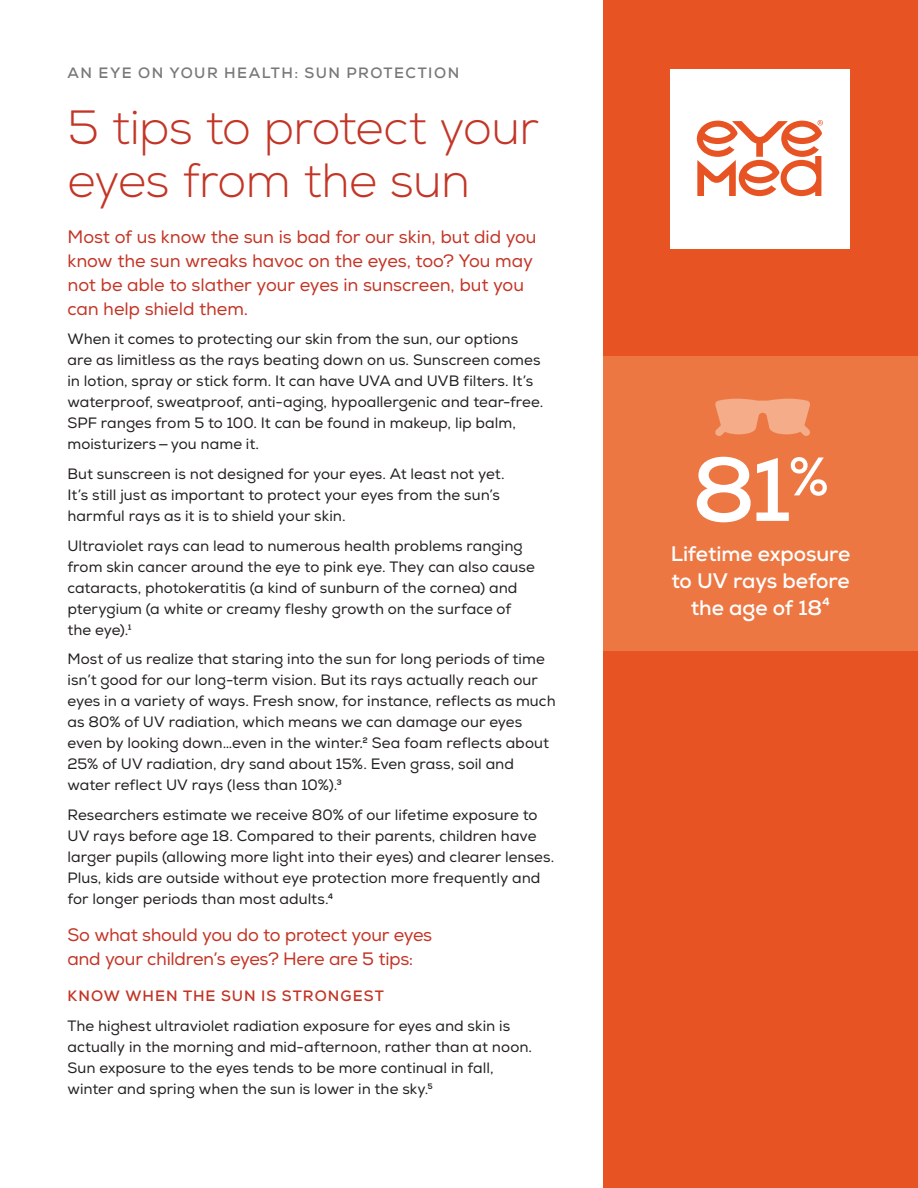
<style>
.page{position:relative;width:918px;height:1188px;background:#fff}
.page>*{position:absolute;margin:0;border:0;box-sizing:border-box;transform-origin:0 0}
.subhead{font:700 90px "Nexa";color:#fff}
.Headline__H2{font:300 48px/52.5px "Nexa";letter-spacing:-.015em;color:#c33526}
.subhead-2{font:700 21px/27px "Nexa";letter-spacing:-.005em;color:#fff;text-align:center}
.Body__P{font:18px/24px "Nexa";letter-spacing:-.01em;color:#c33526}
.Body__P-2{font:15px/21px "Nexa";color:#231f20}
.Page_Subhead__H1{font:700 15px "Nexa";letter-spacing:.1em;color:#777877}
.Subhead__H3{font:700 15px "Nexa";letter-spacing:.07em;color:#c33526}
</style>
<div class="page">
<div style="left:603px;top:0;width:315px;height:1188px;background:#e85323"></div>
<div style="left:670px;top:69px;width:179px;height:179px;background:#fff"></div>
<svg style="left:697px;top:120px;width:126px;height:76px"></svg>
<div style="left:603px;top:356px;width:315px;height:295px;background:#ed7743"></div>
<svg style="left:715px;top:399px;width:95px;height:37px"></svg>
<h1 class="Page_Subhead__H1" style="left:68px;top:63px;width:393px">AN EYE ON YOUR HEALTH: SUN PROTECTION</h1>
<h2 class="Headline__H2" style="left:68px;top:103px;width:473px">5 tips to protect your eyes from the sun</h2>
<p class="Body__P" style="left:68px;top:225px;width:471px">Most of us know the sun is bad for our skin, but did you know the sun wreaks havoc on the eyes, too? You may not be able to slather your eyes in sunscreen, but you can help shield them.</p>
<p class="Body__P-2" style="left:68px;top:329px;width:477px">When it comes to protecting our skin from the sun, our options are as limitless as the rays beating down on us. Sunscreen comes in lotion, spray or stick form. It can have UVA and UVB filters. It’s waterproof, sweatproof, anti-aging, hypoallergenic and tear-free.<br>SPF ranges from 5 to 100. It can be found in makeup, lip balm, moisturizers—you name it.</p>
<p class="Body__P-2" style="left:68px;top:464px;width:439px">But sunscreen is not designed for your eyes. At least not yet.<br>It’s still just as important to protect your eyes from the sun’s harmful rays as it is to shield your skin.</p>
<p class="Body__P-2" style="left:68px;top:535px;width:469px">Ultraviolet rays can lead to numerous health problems ranging from skin cancer around the eye to pink eye. They can also cause cataracts, photokeratitis (a kind of sunburn of the cornea) and pterygium (a white or creamy fleshy growth on the surface of the eye).1</p>
<p class="Body__P-2" style="left:68px;top:649px;width:490px">Most of us realize that staring into the sun for long periods of time isn’t good for our long-term vision. But its rays actually reach our eyes in a variety of ways. Fresh snow, for instance, reflects as much as 80% of UV radiation, which means we can damage our eyes even by looking down…even in the winter.2 Sea foam reflects about 25% of UV radiation, dry sand about 15%. Even grass, soil and water reflect UV rays (less than 10%).3</p>
<p class="Body__P-2" style="left:68px;top:804px;width:488px">Researchers estimate we receive 80% of our lifetime exposure to UV rays before age 18. Compared to their parents, children have larger pupils (allowing more light into their eyes) and clearer lenses.<br>Plus, kids are outside without eye protection more frequently and for longer periods than most adults.4</p>
<p class="Body__P" style="left:68px;top:923px;width:366px">So what should you do to protect your eyes and your children’s eyes? Here are 5 tips:</p>
<h3 class="Subhead__H3" style="left:68px;top:986px;width:318px">KNOW WHEN THE SUN IS STRONGEST</h3>
<p class="Body__P-2" style="left:67px;top:1015px;width:466px">The highest ultraviolet radiation exposure for eyes and skin is actually in the morning and mid-afternoon, rather than at noon.<br>Sun exposure to the eyes tends to be more continual in fall, winter and spring when the sun is lower in the sky.5</p>
<p class="subhead" style="left:692px;top:432px;width:138px">81<sup>%</sup></p>
<p class="subhead-2" style="left:671px;top:541px;width:181px">Lifetime exposure to UV rays before the age of 18⁴</p>
</div>
